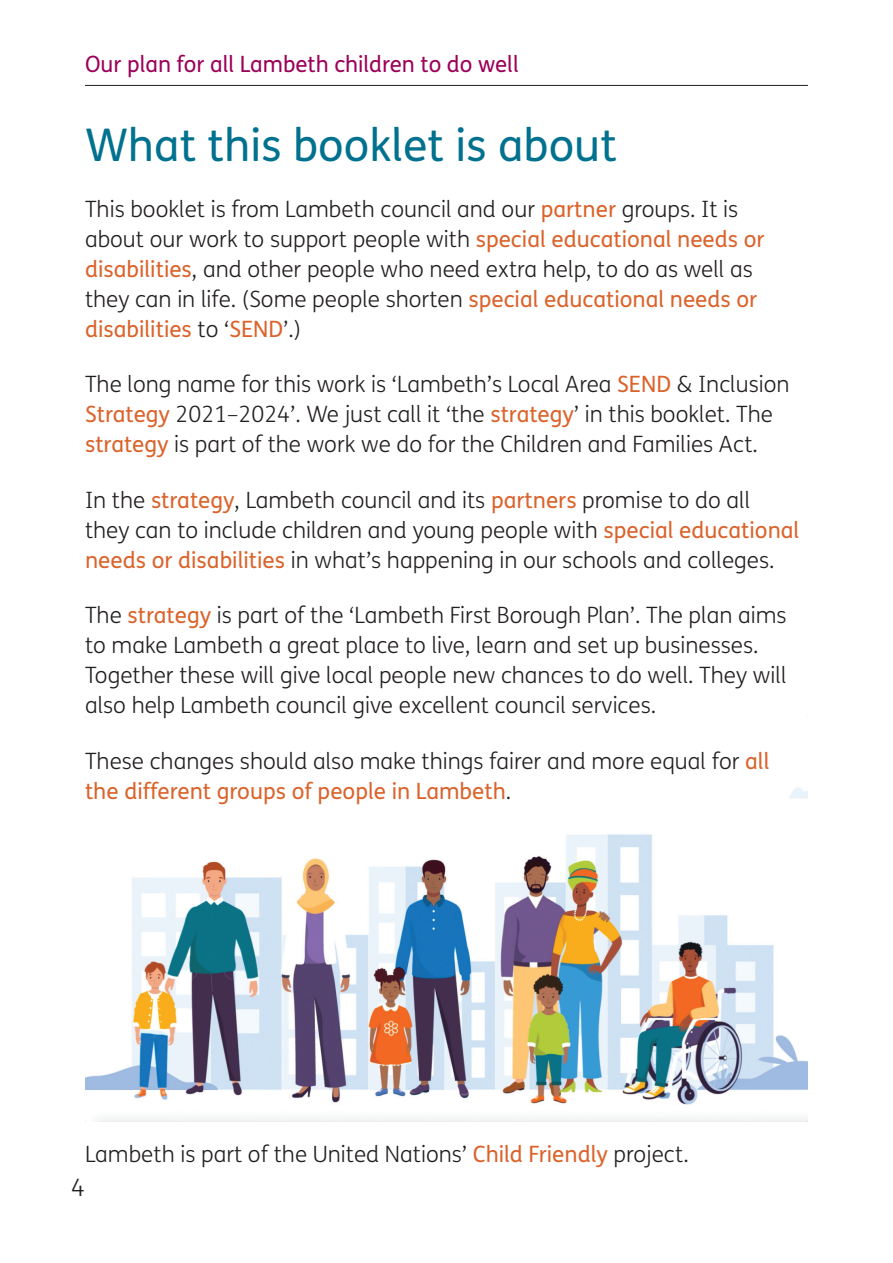
<style>
.page{position:relative;width:893px;height:1263px;background:#fff}
.page>*{position:absolute;margin:0;border:0;box-sizing:border-box;transform-origin:0 0}
.t1{font:45px "FS Me";color:#00718e}
.t2{font:300 24px "FS Me";color:#231f20}
.t3{font:300 22.5px/30px "FS Me";color:#231f20}
.t4{font:22.5px "FS Me";color:#9c0159}
.s1{font-weight:400;color:#db632b}
</style>
<div class="page">
<hr style="left:85px;top:85px;width:723px;height:1px;background:#231f20">
<img style="left:85px;top:716px;width:722px;height:406px">
<p class="t4" style="left:85px;top:49px;width:435px">Our plan for all Lambeth children to do well</p>
<h1 class="t1" style="left:85px;top:115px;width:533px">What this booklet is about</h1>
<p class="t3" style="left:85px;top:193px;width:681px">This booklet is from Lambeth council and our <span class="s1">partner</span> groups. It is about our work to support people with <span class="s1">special educational needs or disabilities</span>, and other people who need extra help, to do as well as they can in life. (Some people shorten <span class="s1">special educational needs or disabilities</span> to ‘<span class="s1">SEND</span>’.)</p>
<p class="t3" style="left:85px;top:369px;width:706px">The long name for this work is ‘Lambeth’s Local Area <span class="s1">SEND</span> &amp; Inclusion<br><span class="s1">Strategy</span> 2021–2024’. We just call it ‘the <span class="s1">strategy</span>’ in this booklet. The <span class="s1">strategy</span> is part of the work we do for the Children and Families Act.</p>
<p class="t3" style="left:85px;top:484px;width:716px">In the <span class="s1">strategy</span>, Lambeth council and its <span class="s1">partners</span> promise to do all they can to include children and young people with <span class="s1">special educational needs or disabilities</span> in what’s happening in our schools and colleges.</p>
<p class="t3" style="left:85px;top:600px;width:703px">The <span class="s1">strategy</span> is part of the ‘Lambeth First Borough Plan’. The plan aims to make Lambeth a great place to live, learn and set up businesses.<br>Together these will give local people new chances to do well. They will also help Lambeth council give excellent council services.</p>
<p class="t3" style="left:85px;top:745px;width:686px">These changes should also make things fairer and more equal for <span class="s1">all the different groups of people in Lambeth</span>.</p>
<p class="t3" style="left:85px;top:1138px;width:605px">Lambeth is part of the United Nations’ <span class="s1">Child Friendly</span> project.</p>
<p class="t2" style="left:71px;top:1171px;width:15px">4</p>
</div>
